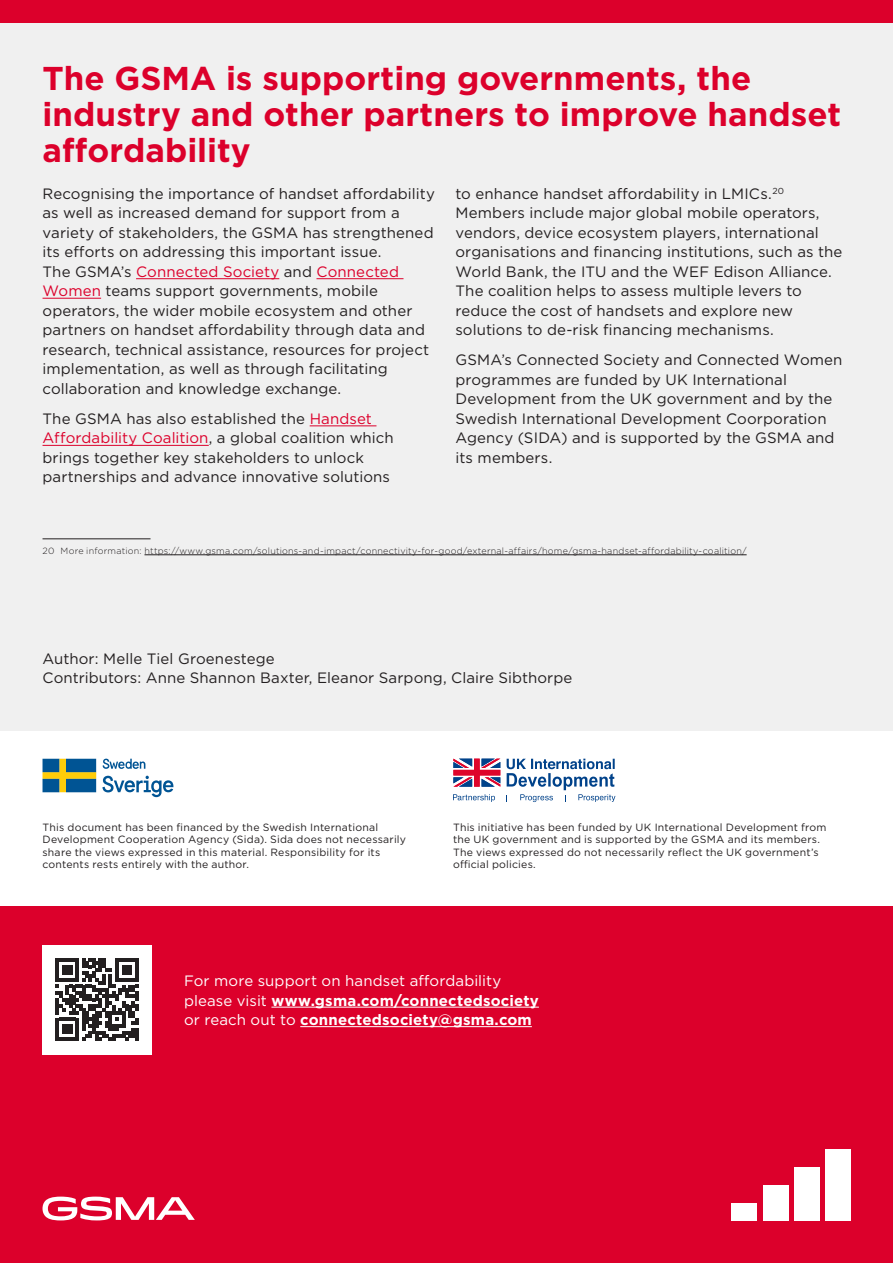
<style>
.page{position:relative;width:893px;height:1263px;background:#fff}
.page>*{position:absolute;margin:0;border:0;box-sizing:border-box;transform-origin:0 0}
.t1{font:700 33px/36px "Gotham";color:#dc002b}
.BODY_COPY{font:15px/19.5px "Gotham";letter-spacing:.005em;color:#231f20}
.BODY_COPY-2{font:15px/19.5px "Gotham";letter-spacing:.01em;color:#fff}
.BODY_COPY-3{font:10.5px/12.6px "Gotham";letter-spacing:.02em;color:#231f20}
.FOOTNOTES{font:300 9px "Gotham";letter-spacing:.025em;color:#231f20}
.s1{color:#dc002b}
.s2{font-weight:700}
</style>
<div class="page">
<svg style="left:102px;top:759px;width:71px;height:38px"></svg>
<svg style="left:43px;top:759px;width:53px;height:33px"></svg>
<svg style="left:453px;top:759px;width:47px;height:28px"></svg>
<svg style="left:453px;top:794px;width:42px;height:8px"></svg>
<svg style="left:507px;top:759px;width:108px;height:43px"></svg>
<div style="left:0;top:0;width:893px;height:731px;background:#f0f0f0"></div>
<hr style="left:43px;top:539px;width:108px;height:1px;background:#231f20">
<hr style="left:144px;top:554px;width:603px;height:1px;background:#231f20">
<hr style="left:136px;top:278px;width:143px;height:1px;background:#dc002b">
<hr style="left:316px;top:278px;width:87px;height:1px;background:#dc002b">
<hr style="left:43px;top:298px;width:58px;height:1px;background:#dc002b">
<hr style="left:310px;top:426px;width:66px;height:1px;background:#dc002b">
<hr style="left:43px;top:445px;width:166px;height:1px;background:#dc002b">
<div style="left:0;top:0;width:893px;height:22px;background:#dc002b"></div>
<div style="left:0;top:906px;width:893px;height:357px;background:#dc002b"></div>
<svg style="left:43px;top:1196px;width:152px;height:24px"></svg>
<div style="left:763px;top:1185px;width:25px;height:35px;background:#fff"></div>
<div style="left:731px;top:1203px;width:26px;height:17px;background:#fff"></div>
<div style="left:825px;top:1149px;width:25px;height:71px;background:#fff"></div>
<div style="left:794px;top:1167px;width:25px;height:53px;background:#fff"></div>
<hr style="left:271px;top:1007px;width:268px;height:1px;background:#fff">
<hr style="left:300px;top:1026px;width:232px;height:1px;background:#fff">
<div style="left:43px;top:945px;width:109px;height:109px;background:#fff"></div>
<svg style="left:56px;top:958px;width:82px;height:83px"></svg>
<h1 class="t1" style="left:43px;top:60px;width:800px">The GSMA is supporting governments, the industry and other partners to improve handset affordability</h1>
<p class="BODY_COPY" style="left:43px;top:183px;width:394px">Recognising the importance of handset affordability as well as increased demand for support from a variety of stakeholders, the GSMA has strengthened its efforts on addressing this important issue.<br>The GSMA’s <span class="s1">Connected Society</span> and <span class="s1">Connected Women</span> teams support governments, mobile operators, the wider mobile ecosystem and other partners on handset affordability through data and research, technical assistance, resources for project implementation, as well as through facilitating collaboration and knowledge exchange.</p>
<p class="BODY_COPY" style="left:43px;top:408px;width:353px">The GSMA has also established the <span class="s1">Handset Affordability Coalition</span>, a global coalition which brings together key stakeholders to unlock partnerships and advance innovative solutions</p>
<p class="BODY_COPY" style="left:455px;top:183px;width:388px">to enhance handset affordability in LMICs.<sup>20<br></sup>Members include major global mobile operators, vendors, device ecosystem players, international organisations and financing institutions, such as the World Bank, the ITU and the WEF Edison Alliance.<br>The coalition helps to assess multiple levers to reduce the cost of handsets and explore new solutions to de-risk financing mechanisms.</p>
<p class="BODY_COPY" style="left:455px;top:350px;width:388px">GSMA’s Connected Society and Connected Women programmes are funded by UK International Development from the UK government and by the Swedish International Development Coorporation Agency (SIDA) and is supported by the GSMA and its members.</p>
<p class="FOOTNOTES" style="left:43px;top:545px;width:706px">20 More information: https://www.gsma.com/solutions-and-impact/connectivity-for-good/external-affairs/home/gsma-handset-affordability-coalition/</p>
<p class="BODY_COPY" style="left:43px;top:648px;width:234px">Author: Melle Tiel Groenestege</p>
<p class="BODY_COPY" style="left:43px;top:668px;width:531px">Contributors: Anne Shannon Baxter, Eleanor Sarpong, Claire Sibthorpe</p>
<p class="BODY_COPY-3" style="left:43px;top:820px;width:365px">This document has been financed by the Swedish International Development Cooperation Agency (Sida). Sida does not necessarily share the views expressed in this material. Responsibility for its contents rests entirely with the author.</p>
<p class="BODY_COPY-3" style="left:453px;top:820px;width:375px">This initiative has been funded by UK International Development from the UK government and is supported by the GSMA and its members.<br>The views expressed do not necessarily reflect the UK government’s official policies.</p>
<p class="BODY_COPY-2" style="left:184px;top:971px;width:356px">For more support on handset affordability please visit <span class="s2">www.gsma.com/connectedsociety </span>or reach out to <span class="s2">connectedsociety@gsma.com</span></p>
</div>
